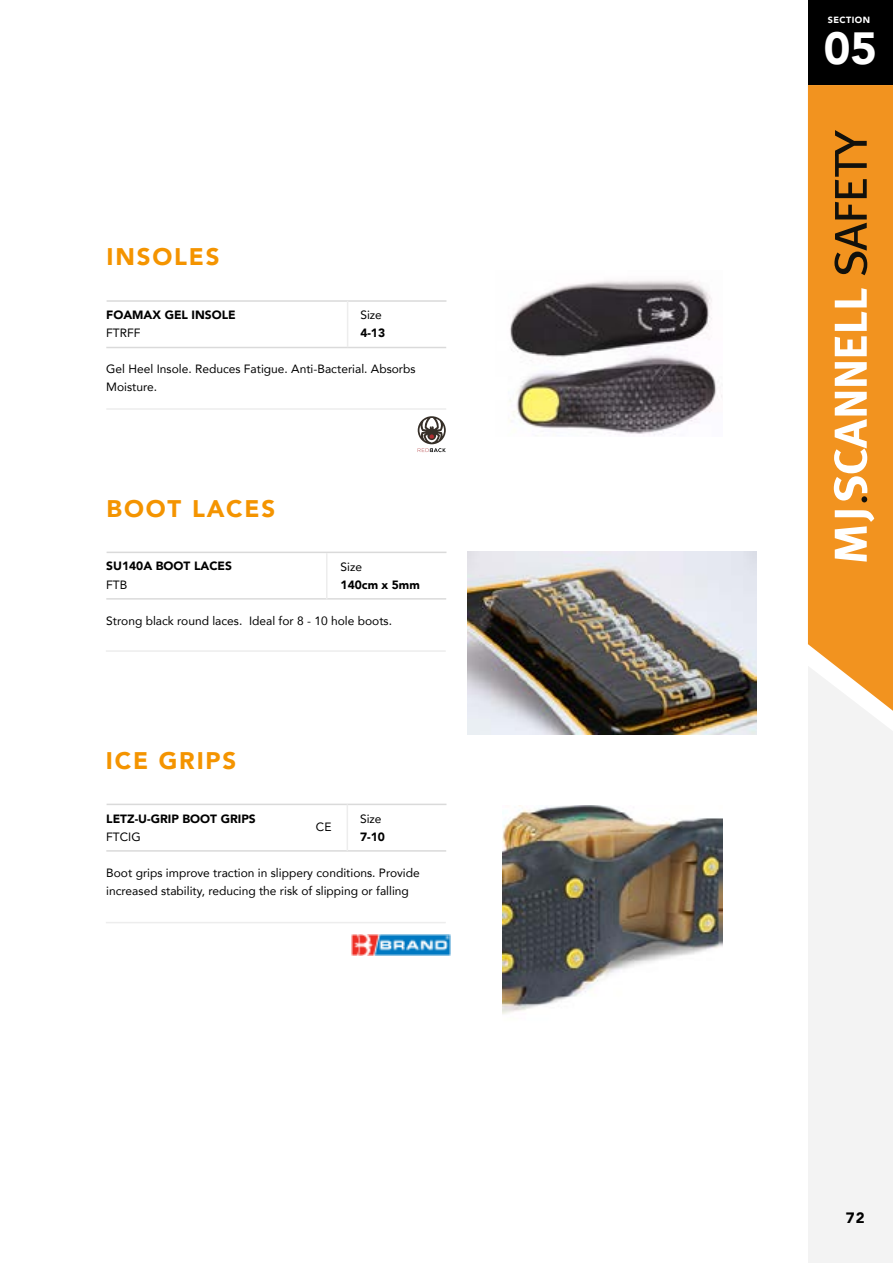
<style>
.page{position:relative;width:893px;height:1263px;background:#fff}
.page>*{position:absolute;margin:0;border:0;box-sizing:border-box;transform-origin:0 0}
.t1{font:900 45px "Avenir";color:#fff}
.t2{font:900 24px "Avenir";letter-spacing:.075em;color:#f49400}
.t3{font:900 15px "Avenir";color:#000}
.t4{font:12px/18px "Avenir";color:#000}
.t5{font:900 12px "Avenir";color:#000}
.t6{font:900 9px "Avenir";letter-spacing:.05em;color:#fff}
</style>
<div class="page">
<div style="left:808px;top:85px;width:85px;height:581px;background:#f2931f"></div>
<div style="left:808px;top:0;width:85px;height:85px;background:#000"></div>
<div style="left:808px;top:666px;width:85px;height:597px;background:#f3f3f3"></div>
<svg style="left:834px;top:130px;width:33px;height:145px;background:#a56618"></svg>
<svg style="left:835px;top:362px;width:32px;height:24px"></svg>
<svg style="left:835px;top:288px;width:32px;height:68px"></svg>
<svg style="left:835px;top:510px;width:39px;height:52px"></svg>
<svg style="left:834px;top:392px;width:33px;height:110px"></svg>
<hr style="left:106px;top:347px;width:340px;height:1px;background:#dadada">
<hr style="left:107px;top:300px;width:339px;height:2px;background:#dadada">
<img style="left:510px;top:280px;width:212px;height:156px">
<svg style="left:418px;top:416px;width:28px;height:36px"></svg>
<hr style="left:347px;top:301px;width:1px;height:46px;background:#ededed">
<hr style="left:106px;top:598px;width:340px;height:2px;background:#dadada">
<hr style="left:107px;top:552px;width:339px;height:1px;background:#dadada">
<hr style="left:106px;top:650px;width:340px;height:2px;background:#ededed">
<hr style="left:106px;top:850px;width:340px;height:2px;background:#dadada">
<hr style="left:107px;top:804px;width:339px;height:1px;background:#dadada">
<hr style="left:106px;top:922px;width:340px;height:1px;background:#ededed">
<hr style="left:347px;top:804px;width:1px;height:47px;background:#ededed">
<hr style="left:326px;top:553px;width:1px;height:47px;background:#ededed">
<img style="left:351px;top:934px;width:99px;height:22px">
<img style="left:468px;top:552px;width:289px;height:183px">
<img style="left:502px;top:805px;width:220px;height:209px">
<hr style="left:106px;top:408px;width:340px;height:2px;background:#ededed">
<h2 class="t2" style="left:107px;top:241px;width:114px">INSOLES</h2>
<p class="t4" style="left:360px;top:306px;width:23px">Size</p>
<p class="t5" style="left:360px;top:325px;width:26px">4-13</p>
<p class="t5" style="left:106px;top:307px;width:131px">FOAMAX GEL INSOLE</p>
<p class="t4" style="left:106px;top:324px;width:36px">FTRFF</p>
<p class="t4" style="left:106px;top:360px;width:311px">Gel Heel Insole. Reduces Fatigue. Anti-Bacterial. Absorbs<br>Moisture.</p>
<h2 class="t2" style="left:107px;top:493px;width:170px">BOOT LACES</h2>
<p class="t5" style="left:106px;top:558px;width:127px">SU140A BOOT LACES</p>
<p class="t4" style="left:341px;top:558px;width:23px">Size</p>
<p class="t5" style="left:341px;top:577px;width:81px">140cm x 5mm</p>
<p class="t4" style="left:106px;top:576px;width:23px">FTB</p>
<p class="t4" style="left:106px;top:612px;width:287px">Strong black round laces. Ideal for 8 - 10 hole boots.</p>
<h2 class="t2" style="left:106px;top:745px;width:132px">ICE GRIPS</h2>
<p class="t5" style="left:106px;top:810px;width:151px">LETZ-U-GRIP BOOT GRIPS</p>
<p class="t4" style="left:360px;top:810px;width:23px">Size</p>
<p class="t5" style="left:360px;top:829px;width:26px">7-10</p>
<p class="t4" style="left:316px;top:818px;width:17px">CE</p>
<p class="t4" style="left:106px;top:828px;width:36px">FTCIG</p>
<p class="t4" style="left:106px;top:864px;width:315px">Boot grips improve traction in slippery conditions. Provide increased stability, reducing the risk of slipping or falling</p>
<p class="t6" style="left:828px;top:14px;width:44px">SECTION</p>
<h1 class="t1" style="left:824px;top:19px;width:55px">05</h1>
<p class="t3" style="left:846px;top:1208px;width:20px">72</p>
</div>
